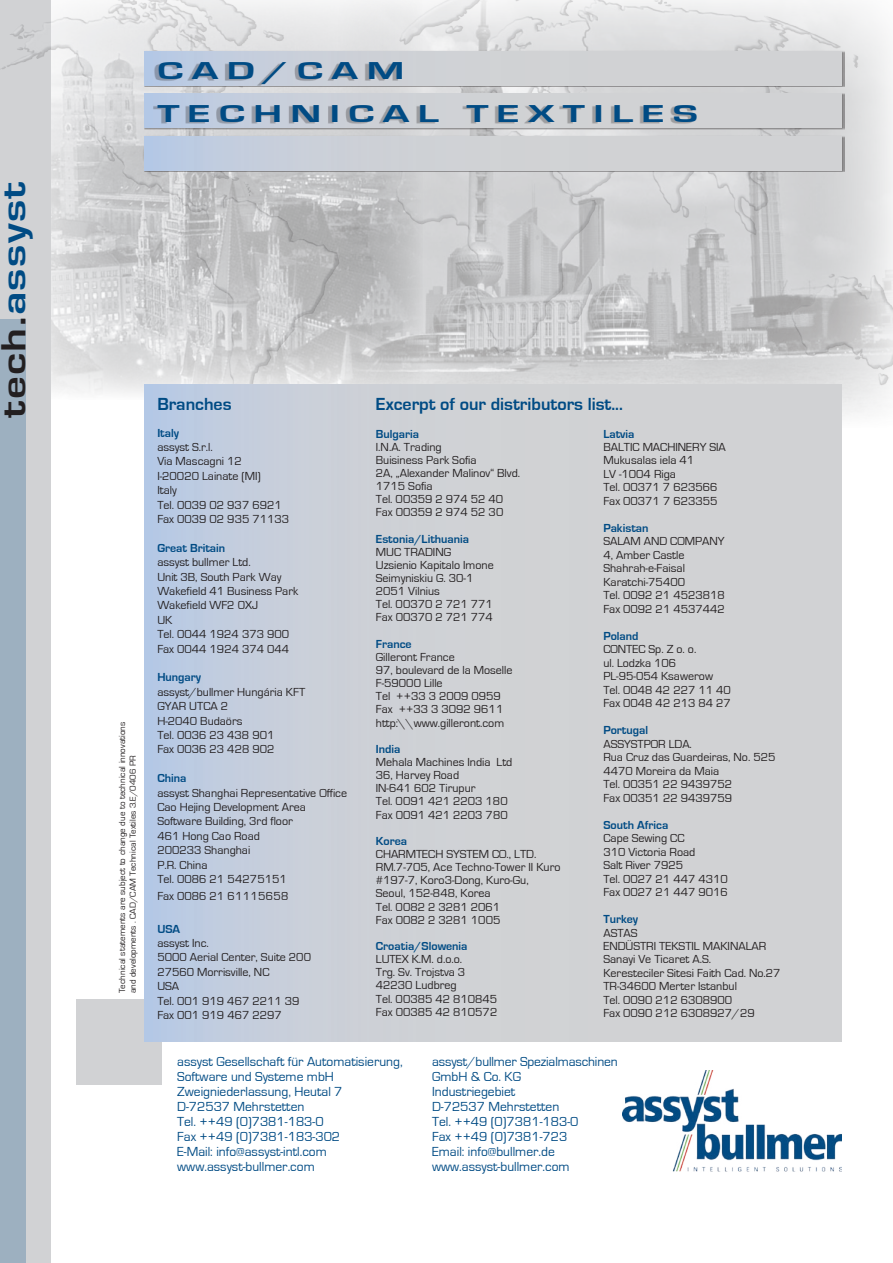
<style>
.page{position:relative;width:893px;height:1263px;background:#fff}
.page>*{position:absolute;margin:0;border:0;box-sizing:border-box;transform-origin:0 0}
.t1{font:700 36px "Eurostile";letter-spacing:.03em;color:#004b84;scale:1.25 1}
.t2{font:700 25.2px/42.5px "Eurostile";letter-spacing:.2em;color:#004b84;scale:1.67 1}
.t3{font:700 18px "Eurostile";color:#004b84}
.t4{font:13.5px/15px "Eurostile";color:#004b84}
.t5{font:12px/13.2px "Eurostile";color:#231f20}
.t6{font:700 12px "Eurostile";color:#004b84}
.t7{font:12px "Eurostile";letter-spacing:.025em;color:#231f20}
.t8{font:9px/10.8px "Eurostile";color:#231f20}
.s1{color:#231f20}
</style>
<div class="page">
<div style="left:0;top:0;width:51px;height:1263px;background:#d1d2d4"></div>
<div style="left:0;top:319px;width:26px;height:944px;background:#9db0c0"></div>
<div style="left:77px;top:1000px;width:85px;height:85px;background:#d1d2d4"></div>
<img style="left:622px;top:1071px;width:220px;height:101px">
<img style="left:1px;top:0;width:892px;height:387px">
<div style="left:145px;top:385px;width:697px;height:657px;background:linear-gradient(to right,#c2cdde,#d7d4d0)"></div>
<div style="left:144px;top:135px;width:700px;height:37px;background:#231f20;opacity:.5"></div>
<div style="left:145px;top:136px;width:697px;height:34px;background:linear-gradient(to right,#c2cdde,#d7d4d0)"></div>
<div style="left:138px;top:50px;width:702px;height:39px;background:#231f20;opacity:.3"></div>
<div style="left:138px;top:93px;width:702px;height:38px;background:#231f20;opacity:.3"></div>
<h1 class="t1" style="left:-6px;top:418px;width:190px;rotate:-90deg"><span class="s1">tech.</span>assyst</h1>
<h2 class="t2" style="left:157px;top:50px;width:325px">CAD/CAM<br>TECHNICAL TEXTILES</h2>
<p class="t8" style="left:117px;top:993px;width:273px;rotate:-90deg">Technical statements are subject to change due to technical innovations and developments . CAD/CAM Technical Textiles 3.E/0406 PR</p>
<h3 class="t3" style="left:157px;top:394px;width:76px">Branches</h3>
<p class="t6" style="left:157px;top:426px;width:23px">Italy</p>
<p class="t5" style="left:157px;top:440px;width:133px;line-height:14.4px">assyst S.r.l.<br>Via Mascagni 12<br>I-20020 Lainate (MI)<br>Italy<br>Tel. 0039 02 937 6921<br>Fax 0039 02 935 71133</p>
<p class="t6" style="left:157px;top:541px;width:69px">Great Britain</p>
<p class="t5" style="left:157px;top:555px;width:143px;line-height:14.4px">assyst bullmer Ltd.<br>Unit 3B, South Park Way<br>Wakefield 41 Business Park<br>Wakefield WF2 0XJ<br>UK<br>Tel. 0044 1924 373 900<br>Fax 0044 1924 374 044</p>
<p class="t6" style="left:157px;top:671px;width:45px">Hungary</p>
<p class="t5" style="left:157px;top:685px;width:149px;line-height:14.4px">assyst/bullmer Hungária KFT<br>GYAR UTCA 2<br>H-2040 Budaörs<br>Tel. 0036 23 438 901<br>Fax 0036 23 428 902</p>
<p class="t6" style="left:157px;top:772px;width:31px">China</p>
<p class="t5" style="left:157px;top:786px;width:191px;line-height:14.4px">assyst Shanghai Representative Office<br>Cao Hejing Development Area<br>Software Building, 3rd floor<br>461 Hong Cao Road<br>200233 Shanghai<br>P.R. China<br>Tel. 0086 21 54275151</p>
<p class="t7" style="left:157px;top:889px;width:133px">Fax 0086 21 61115658</p>
<p class="t6" style="left:157px;top:922px;width:24px">USA</p>
<p class="t5" style="left:157px;top:936px;width:155px;line-height:14.4px">assyst Inc.<br>5000 Aerial Center, Suite 200<br>27560 Morrisville, NC<br>USA<br>Tel. 001 919 467 2211 39<br>Fax 001 919 467 2297</p>
<h3 class="t3" style="left:376px;top:394px;width:248px">Excerpt of our distributors list...</h3>
<p class="t6" style="left:376px;top:427px;width:45px">Bulgaria</p>
<p class="t5" style="left:376px;top:440px;width:146px">I.N.A. Trading<br>Buisiness Park Sofia<br>2A, „Alexander Malinov“ Blvd.<br>1715 Sofia<br>Tel. 00359 2 974 52 40<br>Fax 00359 2 974 52 30</p>
<p class="t6" style="left:376px;top:532px;width:95px">Estonia/Lithuania</p>
<p class="t5" style="left:376px;top:545px;width:119px">MUC TRADING<br>Uzsienio Kapitalo Imone<br>Seimyniskiu G. 30-1<br>2051 Vilnius<br>Tel. 00370 2 721 771<br>Fax 00370 2 721 774</p>
<p class="t6" style="left:376px;top:637px;width:37px">France</p>
<p class="t5" style="left:376px;top:651px;width:138px">Gilleront France<br>97, boulevard de la Moselle<br>F-59000 Lille<br>Tel ++33 3 2009 0959<br>Fax ++33 3 3092 9611 http:\\www.gilleront.com</p>
<p class="t6" style="left:376px;top:742px;width:26px">India</p>
<p class="t5" style="left:376px;top:756px;width:138px">Mehala Machines India Ltd<br>36, Harvey Road<br>IN-641 602 Tirupur<br>Tel. 0091 421 2203 180<br>Fax 0091 421 2203 780</p>
<p class="t6" style="left:376px;top:834px;width:33px">Korea</p>
<p class="t5" style="left:376px;top:848px;width:186px">CHARMTECH SYSTEM CO., LTD.<br>RM.7-705, Ace Techno-Tower II Kuro #197-7, Koro3-Dong, Kuro-Gu,<br>Seoul, 152-848, Korea<br>Tel. 0082 2 3281 2061<br>Fax 0082 2 3281 1005</p>
<p class="t6" style="left:376px;top:939px;width:93px">Croatia/Slowenia</p>
<p class="t5" style="left:376px;top:953px;width:123px">LUTEX K.M. d.o.o.<br>Trg. Sv. Trojstva 3<br>42230 Ludbreg<br>Tel. 00385 42 810845<br>Fax 00385 42 810572</p>
<p class="t6" style="left:603px;top:427px;width:33px">Latvia</p>
<p class="t5" style="left:603px;top:440px;width:124px">BALTIC MACHINERY SIA<br>Mukusalas iela 41<br>LV -1004 Riga<br>Tel. 00371 7 623566<br>Fax 00371 7 623355</p>
<p class="t6" style="left:603px;top:521px;width:47px">Pakistan</p>
<p class="t5" style="left:603px;top:535px;width:123px">SALAM AND COMPANY<br>4, Amber Castle<br>Shahrah-e-Faisal<br>Karatchi-75400<br>Tel. 0092 21 4523818<br>Fax 0092 21 4537442</p>
<p class="t6" style="left:603px;top:629px;width:37px">Poland</p>
<p class="t5" style="left:603px;top:643px;width:129px">CONTEC Sp. Z o. o.<br>ul. Lodzka 106<br>PL-95-054 Ksawerow<br>Tel. 0048 42 227 11 40<br>Fax 0048 42 213 84 27</p>
<p class="t6" style="left:603px;top:724px;width:46px">Portugal</p>
<p class="t5" style="left:603px;top:737px;width:174px">ASSYSTPOR LDA.<br>Rua Cruz das Guardeiras, No. 525<br>4470 Moreira da Maia<br>Tel. 00351 22 9439752<br>Fax 00351 22 9439759</p>
<p class="t6" style="left:603px;top:818px;width:66px">South Africa</p>
<p class="t5" style="left:603px;top:832px;width:126px">Cape Sewing CC<br>310 Victoria Road<br>Salt River 7925<br>Tel. 0027 21 447 4310<br>Fax 0027 21 447 9016</p>
<p class="t6" style="left:603px;top:912px;width:36px">Turkey</p>
<p class="t5" style="left:603px;top:926px;width:179px">ASTAS<br>ENDÜSTRI TEKSTIL MAKINALAR<br>Sanayi Ve Ticaret A.S.<br>Keresteciler Sitesi Faith Cad. No.27<br>TR-34600 Merter Istanbul<br>Tel. 0090 212 6308900<br>Fax 0090 212 6308927/29</p>
<p class="t4" style="left:177px;top:1054px;width:227px">assyst Gesellschaft für Automatisierung,<br>Software und Systeme mbH<br>Zweigniederlassung, Heutal 7<br>D-72537 Mehrstetten<br>Tel. ++49 (0)7381-183-0<br>Fax ++49 (0)7381-183-302<br>E-Mail: info@assyst-intl.com www.assyst-bullmer.com</p>
<p class="t4" style="left:432px;top:1054px;width:187px">assyst/bullmer Spezialmaschinen<br>GmbH &amp; Co. KG<br>Industriegebiet<br>D-72537 Mehrstetten<br>Tel. ++49 (0)7381-183-0<br>Fax ++49 (0)7381-723<br>Email: info@bullmer.de www.assyst-bullmer.com</p>
</div>
